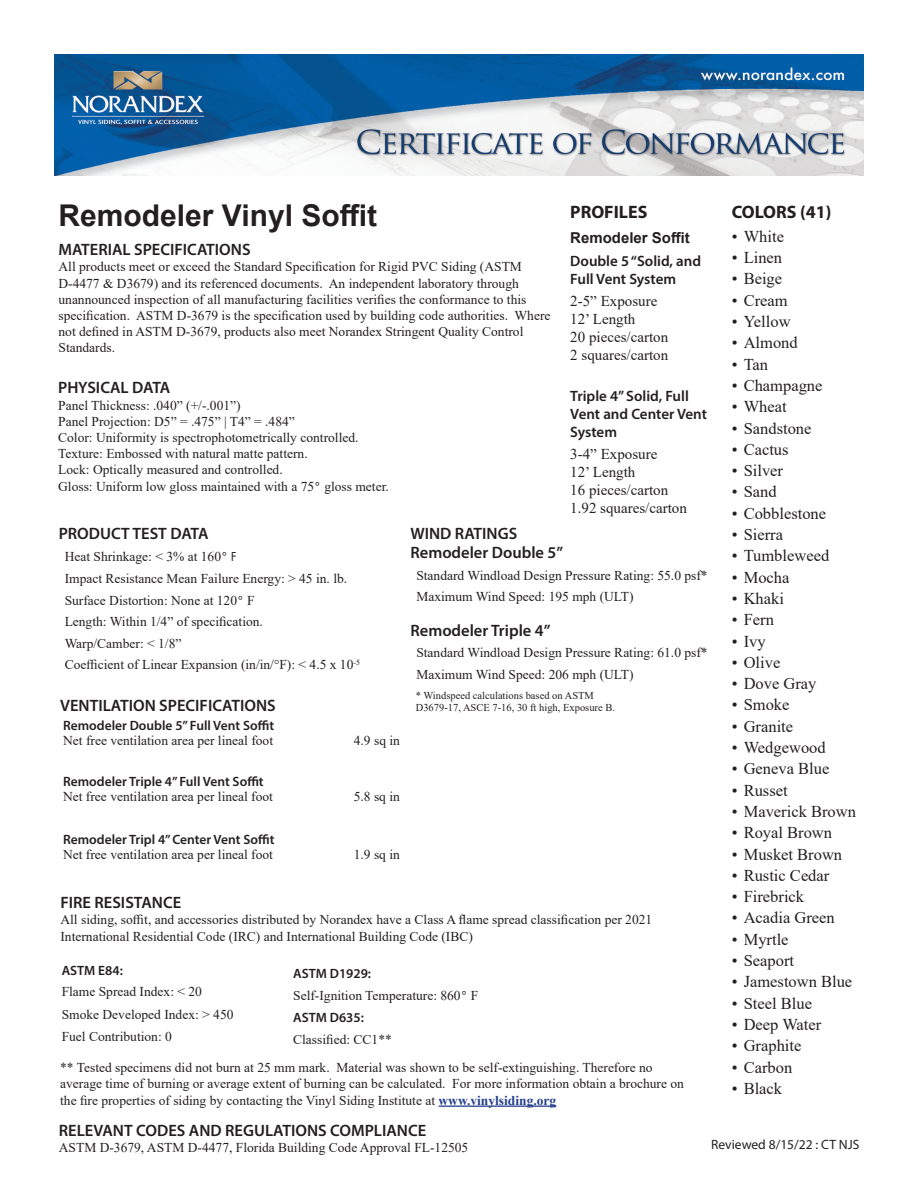
<style>
.page{position:relative;width:918px;height:1188px;background:#fff}
.page>*{position:absolute;margin:0;border:0;box-sizing:border-box;transform-origin:0 0}
.t1{font:700 30px "Arial";color:#231f20}
.t2{font:700 18px "Myriad Pro";color:#231f20}
.t3{font:16.5px "Times New Roman";color:#231f20}
.t4{font:600 16.5px "Myriad Pro";color:#231f20}
.t5{font:15px "Times New Roman";color:#231f20}
.t6{font:600 15px/18px "Myriad Pro";color:#231f20}
.t7{font:700 15px "Arial";color:#231f20}
.t8{font:13.5px/16.2px "Times New Roman";color:#231f20}
.t9{font:600 13.5px "Myriad Pro";color:#231f20}
.t10{font:13.5px "Myriad Pro";color:#231f20}
.t11{font:10.5px "Times New Roman";color:#231f20}
.s1{font-family:"Futura PT"}
.s2{font-weight:700;color:#253f8e}
</style>
<div class="page">
<img style="left:54px;top:54px;width:810px;height:122px">
<hr style="left:439px;top:1106px;width:117px;height:1px;background:#253f8e">
<p class="t1" style="left:58px;top:194px;width:320px">Remodeler Vinyl Soffit</p>
<p class="t4" style="left:58px;top:239px;width:194px">MATERIAL SPECIFICATIONS</p>
<p class="t8" style="left:58px;top:258px;width:494px">All products meet or exceed the Standard Specification for Rigid PVC Siding (ASTM D-4477 &amp; D3679) and its referenced documents. An independent laboratory through unannounced inspection of all manufacturing facilities verifies the conformance to this specification. ASTM D-3679 is the specification used by building code authorities. Where not defined in ASTM D-3679, products also meet Norandex Stringent Quality Control Standards.</p>
<p class="t4" style="left:58px;top:377px;width:114px">PHYSICAL DATA</p>
<p class="t8" style="left:58px;top:396px;width:184px">Panel Thickness: .040” (+/-.001”)</p>
<p class="t8" style="left:58px;top:413px;width:238px">Panel Projection: D5” = .475” | T4” = .484”</p>
<p class="t8" style="left:58px;top:429px;width:302px">Color: Uniformity is spectrophotometrically controlled.</p>
<p class="t8" style="left:58px;top:445px;width:251px">Texture: Embossed with natural matte pattern.</p>
<p class="t8" style="left:58px;top:461px;width:226px">Lock: Optically measured and controlled.</p>
<p class="t8" style="left:58px;top:477px;width:332px">Gloss: Uniform low gloss maintained with a 75<span class="s1">◦</span> gloss meter.</p>
<p class="t2" style="left:570px;top:200px;width:79px">PROFILES</p>
<p class="t7" style="left:570px;top:227px;width:121px">Remodeler Soffit</p>
<p class="t6" style="left:570px;top:251px;width:132px">Double 5 “Solid, and<br>Full Vent System</p>
<p class="t5" style="left:570px;top:290px;width:89px">2-5” Exposure</p>
<p class="t5" style="left:570px;top:308px;width:67px">12’ Length</p>
<p class="t5" style="left:570px;top:326px;width:99px">20 pieces/carton</p>
<p class="t5" style="left:570px;top:344px;width:99px">2 squares/carton</p>
<p class="t6" style="left:570px;top:386px;width:138px">Triple 4” Solid, Full<br>Vent and Center Vent<br>System</p>
<p class="t5" style="left:570px;top:443px;width:89px">3-4” Exposure</p>
<p class="t5" style="left:570px;top:461px;width:67px">12’ Length</p>
<p class="t5" style="left:570px;top:479px;width:99px">16 pieces/carton</p>
<p class="t5" style="left:570px;top:497px;width:118px">1.92 squares/carton</p>
<p class="t4" style="left:59px;top:523px;width:151px">PRODUCT TEST DATA</p>
<p class="t8" style="left:65px;top:548px;width:174px">Heat Shrinkage: &lt; 3% at 160<span class="s1">◦ F</span></p>
<p class="t8" style="left:65px;top:570px;width:284px">Impact Resistance Mean Failure Energy: &gt; 45 in. lb.</p>
<p class="t8" style="left:65px;top:592px;width:191px">Surface Distortion: None at 120<span class="s1">◦</span> F</p>
<p class="t8" style="left:65px;top:613px;width:200px">Length: Within 1/4” of specification.</p>
<p class="t8" style="left:65px;top:635px;width:118px">Warp/Camber: &lt; 1/8”</p>
<p class="t8" style="left:65px;top:656px;width:297px">Coefficient of Linear Expansion (in/in/°F): &lt; 4.5 x 10<sup>-5</sup></p>
<p class="t4" style="left:410px;top:522px;width:108px">WIND RATINGS</p>
<p class="t4" style="left:410px;top:542px;width:154px">Remodeler Double 5”</p>
<p class="t8" style="left:416px;top:567px;width:293px">Standard Windload Design Pressure Rating: 55.0 psf*</p>
<p class="t8" style="left:416px;top:588px;width:219px">Maximum Wind Speed: 195 mph (ULT)</p>
<p class="t4" style="left:410px;top:620px;width:142px">Remodeler Triple 4”</p>
<p class="t8" style="left:416px;top:644px;width:293px">Standard Windload Design Pressure Rating: 61.0 psf*</p>
<p class="t8" style="left:416px;top:666px;width:219px">Maximum Wind Speed: 206 mph (ULT)</p>
<p class="t11" style="left:416px;top:688px;width:180px">* Windspeed calculations based on ASTM</p>
<p class="t4" style="left:60px;top:695px;width:217px">VENTILATION SPECIFICATIONS</p>
<p class="t11" style="left:416px;top:700px;width:201px">D3679-17, ASCE 7-16, 30 ft high, Exposure B.</p>
<p class="t9" style="left:63px;top:717px;width:212px">Remodeler Double 5” Full Vent Soffit</p>
<p class="t8" style="left:63px;top:732px;width:211px">Net free ventilation area per lineal foot</p>
<p class="t8" style="left:354px;top:732px;width:48px">4.9 sq in</p>
<p class="t9" style="left:63px;top:772px;width:202px">Remodeler Triple 4” Full Vent Soffit</p>
<p class="t8" style="left:63px;top:788px;width:211px">Net free ventilation area per lineal foot</p>
<p class="t8" style="left:354px;top:788px;width:48px">5.8 sq in</p>
<p class="t9" style="left:63px;top:831px;width:213px">Remodeler Tripl 4” Center Vent Soffit</p>
<p class="t8" style="left:63px;top:846px;width:211px">Net free ventilation area per lineal foot</p>
<p class="t8" style="left:354px;top:846px;width:48px">1.9 sq in</p>
<p class="t4" style="left:60px;top:892px;width:122px">FIRE RESISTANCE</p>
<p class="t8" style="left:60px;top:911px;width:593px">All siding, soffit, and accessories distributed by Norandex have a Class A flame spread classification per 2021<br>International Residential Code (IRC) and International Building Code (IBC)</p>
<p class="t9" style="left:62px;top:962px;width:63px">ASTM E84:</p>
<p class="t9" style="left:293px;top:965px;width:79px">ASTM D1929:</p>
<p class="t8" style="left:62px;top:983px;width:142px">Flame Spread Index: &lt; 20</p>
<p class="t8" style="left:293px;top:987px;width:187px">Self-Ignition Temperature: 860<span class="s1">◦</span> F</p>
<p class="t8" style="left:62px;top:1005px;width:173px">Smoke Developed Index: &gt; 450</p>
<p class="t9" style="left:293px;top:1009px;width:72px">ASTM D635:</p>
<p class="t8" style="left:62px;top:1028px;width:112px">Fuel Contribution: 0</p>
<p class="t8" style="left:293px;top:1031px;width:100px">Classified: CC1**</p>
<p class="t8" style="left:60px;top:1059px;width:625px">** Tested specimens did not burn at 25 mm mark. Material was shown to be self-extinguishing. Therefore no average time of burning or average extent of burning can be calculated. For more information obtain a brochure on the fire properties of siding by contacting the Vinyl Siding Institute at <span class="s2">www.vinylsiding.org</span></p>
<p class="t2" style="left:732px;top:200px;width:101px">COLORS (41)</p>
<p class="t3" style="left:732px;top:225px;width:54px">• White</p>
<p class="t3" style="left:732px;top:246px;width:52px">• Linen</p>
<p class="t3" style="left:732px;top:267px;width:52px">• Beige</p>
<p class="t3" style="left:732px;top:289px;width:57px">• Cream</p>
<p class="t3" style="left:732px;top:310px;width:60px">• Yellow</p>
<p class="t3" style="left:732px;top:331px;width:68px">• Almond</p>
<p class="t3" style="left:732px;top:352px;width:38px">• Tan</p>
<p class="t3" style="left:732px;top:374px;width:92px">• Champagne</p>
<p class="t3" style="left:732px;top:395px;width:57px">• Wheat</p>
<p class="t3" style="left:732px;top:416px;width:81px">• Sandstone</p>
<p class="t3" style="left:732px;top:438px;width:58px">• Cactus</p>
<p class="t3" style="left:732px;top:459px;width:53px">• Silver</p>
<p class="t3" style="left:732px;top:480px;width:46px">• Sand</p>
<p class="t3" style="left:732px;top:502px;width:96px">• Cobblestone</p>
<p class="t3" style="left:732px;top:523px;width:53px">• Sierra</p>
<p class="t3" style="left:732px;top:544px;width:99px">• Tumbleweed</p>
<p class="t3" style="left:732px;top:565px;width:59px">• Mocha</p>
<p class="t3" style="left:732px;top:587px;width:54px">• Khaki</p>
<p class="t3" style="left:732px;top:608px;width:44px">• Fern</p>
<p class="t3" style="left:732px;top:629px;width:35px">• Ivy</p>
<p class="t3" style="left:732px;top:651px;width:50px">• Olive</p>
<p class="t3" style="left:732px;top:672px;width:86px">• Dove Gray</p>
<p class="t3" style="left:732px;top:693px;width:59px">• Smoke</p>
<p class="t3" style="left:732px;top:715px;width:63px">• Granite</p>
<p class="t3" style="left:732px;top:736px;width:96px">• Wedgewood</p>
<p class="t3" style="left:732px;top:757px;width:99px">• Geneva Blue</p>
<p class="t3" style="left:732px;top:778px;width:58px">• Russet</p>
<p class="t3" style="left:732px;top:800px;width:126px">• Maverick Brown</p>
<p class="t3" style="left:732px;top:821px;width:102px">• Royal Brown</p>
<p class="t3" style="left:732px;top:842px;width:112px">• Musket Brown</p>
<p class="t3" style="left:732px;top:864px;width:99px">• Rustic Cedar</p>
<p class="t3" style="left:732px;top:885px;width:74px">• Firebrick</p>
<p class="t3" style="left:732px;top:906px;width:105px">• Acadia Green</p>
<p class="t3" style="left:732px;top:928px;width:58px">• Myrtle</p>
<p class="t3" style="left:732px;top:949px;width:64px">• Seaport</p>
<p class="t3" style="left:732px;top:970px;width:122px">• Jamestown Blue</p>
<p class="t3" style="left:732px;top:991px;width:82px">• Steel Blue</p>
<p class="t3" style="left:732px;top:1013px;width:91px">• Deep Water</p>
<p class="t3" style="left:732px;top:1034px;width:71px">• Graphite</p>
<p class="t3" style="left:732px;top:1055px;width:62px">• Carbon</p>
<p class="t3" style="left:732px;top:1077px;width:52px">• Black</p>
<p class="t4" style="left:59px;top:1120px;width:369px">RELEVANT CODES AND REGULATIONS COMPLIANCE</p>
<p class="t8" style="left:59px;top:1139px;width:411px">ASTM D-3679, ASTM D-4477, Florida Building Code Approval FL-12505</p>
<p class="t10" style="left:711px;top:1136px;width:150px">Reviewed 8/15/22 : CT NJS</p>
</div>
